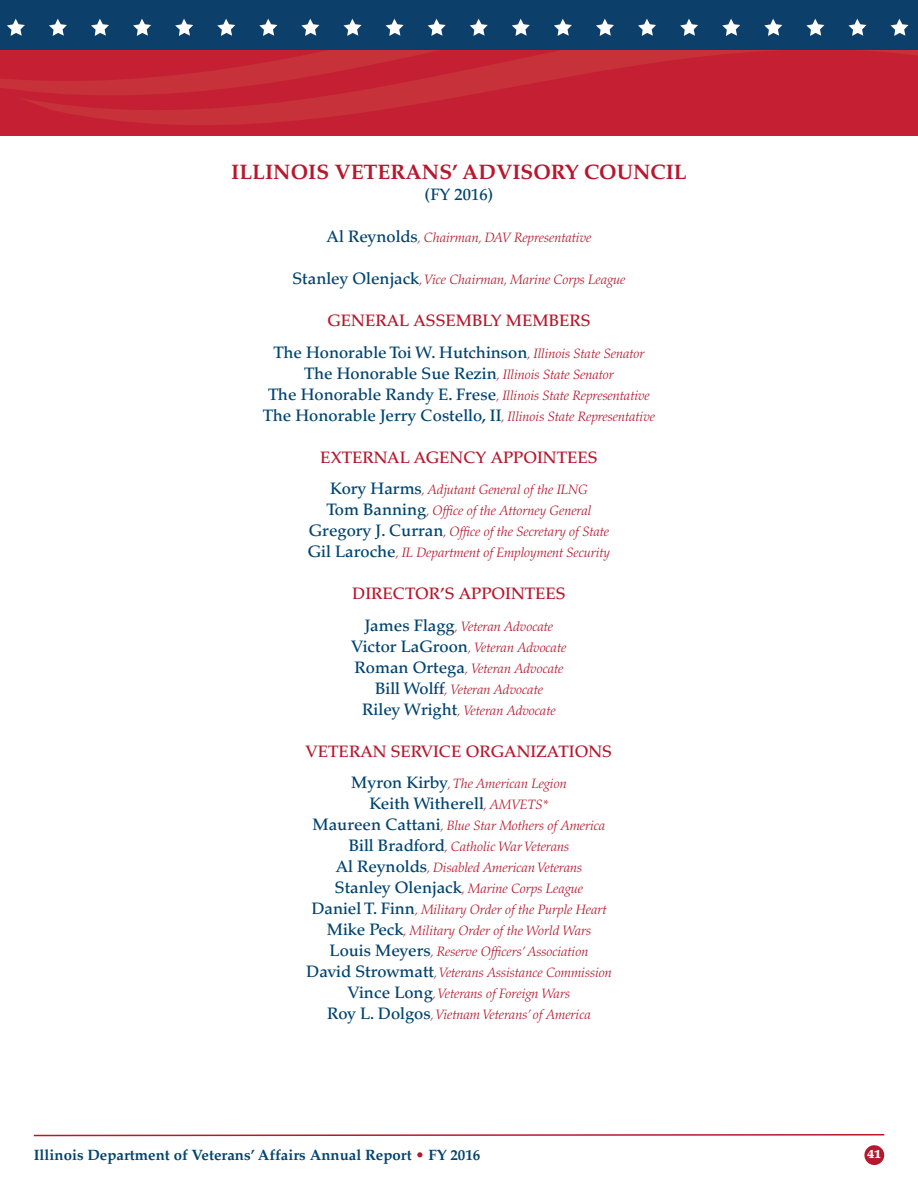
<style>
.page{position:relative;width:918px;height:1188px;background:#fff}
.page>*{position:absolute;margin:0;border:0;box-sizing:border-box;transform-origin:0 0}
.t1{font:700 21px "Palatino LT Std";color:#b6182d}
.t2{font:500 16.5px/31.5px "Palatino LT Std";color:#014470;text-align:center}
.t3{font:500 16.5px "Palatino LT Std";color:#b6182d}
.t4{font:700 15px "Palatino LT Std";color:#014470}
.t5{font:italic 300 13.5px/21px "Palatino LT Std";color:#b6182d;text-align:center}
.t6{font:900 12px "Palatino LT Std";color:#fff}
.s1{font-weight:500;font-style:normal;font-size:16.5px;color:#014470}
.s2{color:#b6182d}
.s3{font-weight:300;font-style:italic;font-size:13.5px;color:#b6182d}
</style>
<div class="page">
<svg style="left:33px;top:1134px;width:852px;height:3px"></svg>
<div style="left:864px;top:1145px;width:20px;height:20px;background:#b6182d;border-radius:50%"></div>
<svg style="left:18px;top:50px;width:900px;height:85px;background:#c42334"></svg>
<div style="left:0;top:0;width:918px;height:50px;background:#0c3f6a"></div>
<svg style="left:7px;top:19px;width:18px;height:17px"></svg>
<svg style="left:49px;top:19px;width:18px;height:17px"></svg>
<svg style="left:91px;top:19px;width:18px;height:17px"></svg>
<svg style="left:133px;top:19px;width:18px;height:17px"></svg>
<svg style="left:175px;top:19px;width:18px;height:17px"></svg>
<svg style="left:217px;top:19px;width:18px;height:17px"></svg>
<svg style="left:259px;top:19px;width:18px;height:17px"></svg>
<svg style="left:301px;top:19px;width:18px;height:17px"></svg>
<svg style="left:344px;top:19px;width:18px;height:17px"></svg>
<svg style="left:386px;top:19px;width:18px;height:17px"></svg>
<svg style="left:428px;top:19px;width:18px;height:17px"></svg>
<svg style="left:470px;top:19px;width:18px;height:17px"></svg>
<svg style="left:512px;top:19px;width:18px;height:17px"></svg>
<svg style="left:554px;top:19px;width:18px;height:17px"></svg>
<svg style="left:596px;top:19px;width:18px;height:17px"></svg>
<svg style="left:638px;top:19px;width:18px;height:17px"></svg>
<svg style="left:680px;top:19px;width:18px;height:17px"></svg>
<svg style="left:722px;top:19px;width:18px;height:17px"></svg>
<svg style="left:764px;top:19px;width:18px;height:17px"></svg>
<svg style="left:806px;top:19px;width:18px;height:17px"></svg>
<svg style="left:848px;top:19px;width:18px;height:17px"></svg>
<svg style="left:891px;top:19px;width:18px;height:17px"></svg>
<h1 class="t1" style="left:231px;top:164px;width:457px">ILLINOIS VETERANS’ ADVISORY COUNCIL</h1>
<p class="t2" style="left:425px;top:181px;width:70px">(FY 2016)</p>
<p class="t5" style="left:327px;top:229px;width:266px"><span class="s1">Al Reynolds</span>, Chairman, DAV Representative</p>
<p class="t5" style="left:293px;top:271px;width:334px"><span class="s1">Stanley Olenjack</span>,Vice Chairman, Marine Corps League</p>
<p class="t2" style="left:273px;top:307px;width:373px"><span class="s2">GENERAL ASSEMBLY MEMBERS<br></span>The Honorable Toi W. Hutchinson<span class="s3">, Illinois State Senator</span></p>
<p class="t5" style="left:268px;top:365px;width:383px"><span class="s1">The Honorable Sue Rezin</span>, Illinois State Senator<br><span class="s1">The Honorable Randy E. Frese</span>, Illinois State Representative</p>
<p class="t2" style="left:263px;top:401px;width:394px">The Honorable Jerry Costello, II<span class="s3">, Illinois State Representative</span></p>
<p class="t3" style="left:320px;top:451px;width:279px">EXTERNAL AGENCY APPOINTEES</p>
<p class="t5" style="left:308px;top:481px;width:304px"><span class="s1">Kory Harms</span>, Adjutant General of the ILNG<br><span class="s1">Tom Banning</span>, Office of the Attorney General <span class="s1">Gregory J. Curran</span>, Office of the Secretary of State <span class="s1">Gil Laroche</span>, IL Department of Employment Security</p>
<p class="t3" style="left:352px;top:587px;width:215px">DIRECTOR’S APPOINTEES</p>
<p class="t5" style="left:352px;top:617px;width:216px"><span class="s1">James Flagg</span>, Veteran Advocate<br><span class="s1">Victor LaGroon</span>, Veteran Advocate<br><span class="s1">Roman Ortega</span>, Veteran Advocate<br><span class="s1">Bill Wolff</span>, Veteran Advocate<br><span class="s1">Riley Wright</span>, Veteran Advocate</p>
<p class="t3" style="left:306px;top:745px;width:308px">VETERAN SERVICE ORGANIZATIONS</p>
<p class="t5" style="left:351px;top:775px;width:217px"><span class="s1">Myron Kirby</span>,The American Legion</p>
<p class="t2" style="left:369px;top:790px;width:181px">Keith Witherell<span class="s3">, AMVETS*</span></p>
<p class="t5" style="left:306px;top:817px;width:307px"><span class="s1">Maureen Cattani</span>, Blue Star Mothers of America <span class="s1">Bill Bradford</span>, Catholic War Veterans<br><span class="s1">Al Reynolds</span>, Disabled American Veterans <span class="s1">Stanley Olenjack</span>, Marine Corps League<br><span class="s1">Daniel T. Finn</span>, Military Order of the Purple Heart <span class="s1">Mike Peck</span>, Military Order of the World Wars <span class="s1">Louis Meyers</span>, Reserve Officers’ Association <span class="s1">David Strowmatt</span>,Veterans Assistance Commission <span class="s1">Vince Long</span>,Veterans of Foreign Wars<br><span class="s1">Roy L. Dolgos</span>,Vietnam Veterans’ of America</p>
<p class="t4" style="left:34px;top:1149px;width:448px">Illinois Department of Veterans’ Affairs Annual Report <span class="s2">•</span> FY 2016</p>
<p class="t6" style="left:867px;top:1149px;width:16px">41</p>
</div>
